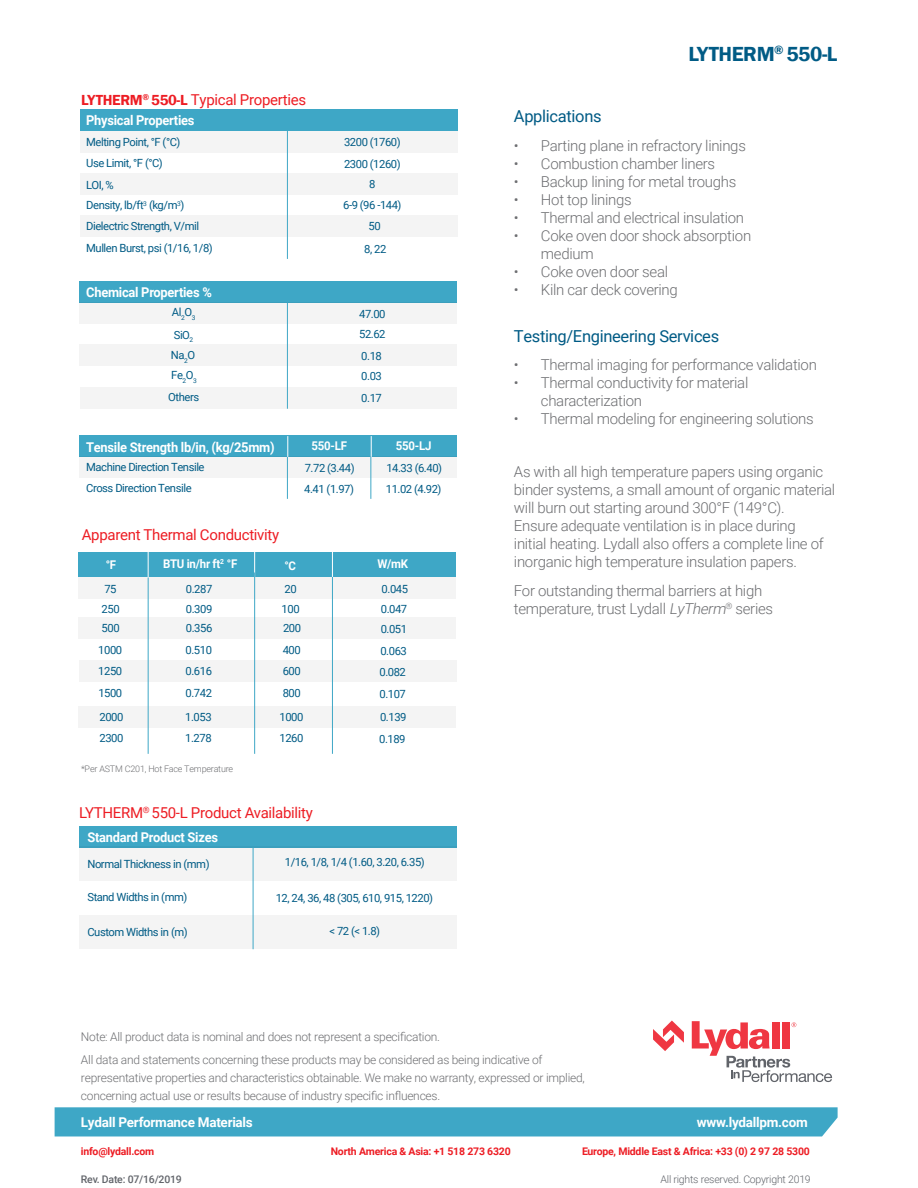
<style>
.page{position:relative;width:918px;height:1188px;background:#fff}
.page>*{position:absolute;margin:0;border:0;box-sizing:border-box;transform-origin:0 0}
.t1{font:600 21px "Franklin Gothic";letter-spacing:-.02em;color:#005b85}
.t2{font:16.5px "Roboto";letter-spacing:-.02em;color:#005b85}
.t3{font:300 15px/18px "Roboto";letter-spacing:-.02em;color:#6d6e71}
.t4{font:15px "Roboto";letter-spacing:-.02em;color:#ed1d24}
.t5{font:700 13.5px "Roboto";letter-spacing:-.02em;color:#fff;scale:.95 1}
.t6{font:700 13.5px "Roboto";letter-spacing:-.02em;color:#fff}
.t7{font:300 12px/22.5px "Roboto";letter-spacing:-.02em;color:#6d6e71}
.t8{font:700 12px "Roboto";letter-spacing:-.02em;color:#fff;scale:.95 1}
.t9{font:11.25px/21px "Roboto";letter-spacing:-.04em;color:#005b85}
.t10{font:700 10.5px "Roboto";letter-spacing:-.02em;color:#ed1d24}
.t11{font:300 10.5px "Roboto";letter-spacing:-.02em;color:#61646a}
.t12{font:500 10.5px "Roboto";letter-spacing:-.02em;color:#61646a}
.t13{font:300 9px "Roboto";letter-spacing:-.02em;color:#6d6e71}
.s1{font-family:"Franklin Gothic";font-weight:600}
.s2{font-style:italic}
</style>
<div class="page">
<div style="left:78px;top:706px;width:377px;height:21px;background:#f4f4f4"></div>
<div style="left:80px;top:302px;width:377px;height:21px;background:#f4f4f4"></div>
<div style="left:81px;top:173px;width:377px;height:22px;background:#f4f4f4"></div>
<div style="left:81px;top:131px;width:377px;height:21px;background:#f4f4f4"></div>
<div style="left:81px;top:110px;width:377px;height:21px;background:#3ea7c6"></div>
<div style="left:55px;top:1107px;width:783px;height:29px;background:#3ea7c6"></div>
<svg style="left:653px;top:1021px;width:31px;height:30px"></svg>
<svg style="left:692px;top:1021px;width:140px;height:61px"></svg>
<div style="left:80px;top:344px;width:377px;height:22px;background:#f4f4f4"></div>
<div style="left:80px;top:457px;width:377px;height:21px;background:#f4f4f4"></div>
<div style="left:81px;top:216px;width:377px;height:21px;background:#f4f4f4"></div>
<hr style="left:287px;top:130px;width:1px;height:129px;background:#3ea7c6">
<div style="left:80px;top:281px;width:377px;height:22px;background:#3ea7c6"></div>
<div style="left:80px;top:436px;width:377px;height:21px;background:#3ea7c6"></div>
<hr style="left:287px;top:457px;width:1px;height:42px;background:#3ea7c6">
<div style="left:79px;top:847px;width:377px;height:34px;background:#f4f4f4"></div>
<div style="left:79px;top:826px;width:377px;height:21px;background:#3ea7c6"></div>
<div style="left:79px;top:915px;width:377px;height:34px;background:#f4f4f4"></div>
<hr style="left:253px;top:847px;width:1px;height:102px;background:#3ea7c6">
<div style="left:80px;top:388px;width:377px;height:21px;background:#f4f4f4"></div>
<hr style="left:287px;top:302px;width:1px;height:107px;background:#3ea7c6">
<svg style="left:287px;top:436px;width:1px;height:21px"></svg>
<svg style="left:371px;top:436px;width:1px;height:21px"></svg>
<hr style="left:370px;top:457px;width:1px;height:42px;background:#3ea7c6">
<div style="left:78px;top:577px;width:377px;height:21px;background:#f4f4f4"></div>
<div style="left:78px;top:617px;width:377px;height:22px;background:#f4f4f4"></div>
<div style="left:78px;top:553px;width:377px;height:24px;background:#3ea7c6"></div>
<hr style="left:332px;top:542px;width:1px;height:35px;background:#fff">
<hr style="left:148px;top:544px;width:1px;height:33px;background:#fff">
<svg style="left:254px;top:552px;width:1px;height:20px"></svg>
<div style="left:79px;top:661px;width:378px;height:21px;background:#f4f4f4"></div>
<hr style="left:332px;top:577px;width:1px;height:177px;background:#3ea7c6">
<hr style="left:254px;top:572px;width:1px;height:182px;background:#3ea7c6">
<hr style="left:148px;top:578px;width:1px;height:176px;background:#3ea7c6">
<p class="t4" style="left:81px;top:89px;width:227px"><span class="s1">LYTHERM</span><sup>®</sup> <span class="s1">550-L</span> Typical Properties</p>
<p class="t5" style="left:86px;top:111px;width:115px">Physical Properties</p>
<p class="t9" style="left:86px;top:131px;width:96px">Melting Point, °F (°C)</p>
<p class="t9" style="left:86px;top:152px;width:100px">Use Limit, °F (°C)<br>LOI, %<br>Density, lb/ft<sup>3</sup> (kg/m<sup>3</sup>)</p>
<p class="t9" style="left:344px;top:130px;width:58px;line-height:22.2px">3200 (1760)<br>2300 (1260)</p>
<p class="t9" style="left:343px;top:173px;width:60px;text-align:center">8<br>6-9 (96 -144)</p>
<p class="t9" style="left:86px;top:216px;width:114px">Dielectric Strength, V/mil</p>
<p class="t9" style="left:369px;top:215px;width:14px">50</p>
<p class="t9" style="left:86px;top:237px;width:128px">Mullen Burst, psi (1/16, 1/8)</p>
<p class="t9" style="left:364px;top:238px;width:24px">8, 22</p>
<p class="t5" style="left:86px;top:283px;width:134px">Chemical Properties %</p>
<p class="t9" style="left:172px;top:301px;width:25px;line-height:22.4px">Al<sub>2</sub>O<sub>3<br></sub>SiO<sub>2</sub></p>
<p class="t9" style="left:171px;top:345px;width:28px;line-height:20px">Na<sub>2</sub>O<br>Fe<sub>2</sub>O<sub>3</sub></p>
<p class="t9" style="left:359px;top:303px;width:28px;text-align:justify">47.00<br>52.62<br>0.18</p>
<p class="t9" style="left:361px;top:365px;width:22px">0.03</p>
<p class="t9" style="left:168px;top:386px;width:32px">Others</p>
<p class="t9" style="left:361px;top:387px;width:22px">0.17</p>
<p class="t8" style="left:312px;top:438px;width:39px">550-LF</p>
<p class="t8" style="left:396px;top:438px;width:39px">550-LJ</p>
<p class="t9" style="left:386px;top:478px;width:57px">11.02 (4.92)</p>
<p class="t5" style="left:86px;top:437px;width:200px">Tensile Strength lb/in, (kg/25mm)</p>
<p class="t9" style="left:86px;top:456px;width:120px">Machine Direction Tensile<br>Cross Direction Tensile</p>
<p class="t9" style="left:304px;top:458px;width:52px;line-height:20.4px">7.72 (3.44)<br>4.41 (1.97)</p>
<p class="t9" style="left:386px;top:457px;width:57px">14.33 (6.40)</p>
<p class="t4" style="left:82px;top:524px;width:199px">Apparent Thermal Conductivity</p>
<p class="t5" style="left:109px;top:553px;width:157px">Mean Temperature, °F (°C)</p>
<p class="t8" style="left:106px;top:557px;width:13px">°F</p>
<p class="t8" style="left:163px;top:555px;width:80px">BTU in/hr ft<sup>2</sup> °F</p>
<p class="t8" style="left:284px;top:557px;width:14px">°C</p>
<p class="t8" style="left:377px;top:556px;width:34px">W/mK</p>
<p class="t9" style="left:102px;top:579px;width:20px;line-height:19.6px">75<br>250<br>500</p>
<p class="t9" style="left:186px;top:578px;width:28px">0.287</p>
<p class="t9" style="left:381px;top:578px;width:29px;line-height:20.1px;text-align:justify">0.045<br>0.047<br>0.051</p>
<p class="t9" style="left:282px;top:579px;width:21px;line-height:19.5px">20<br>100<br>200</p>
<p class="t9" style="left:186px;top:599px;width:28px;line-height:19.5px">0.309<br>0.356</p>
<p class="t9" style="left:98px;top:639px;width:25px">1000<br>1250</p>
<p class="t9" style="left:186px;top:639px;width:28px">0.510<br>0.616</p>
<p class="t9" style="left:283px;top:639px;width:20px">400<br>600</p>
<p class="t9" style="left:98px;top:682px;width:25px">1500</p>
<p class="t9" style="left:186px;top:682px;width:28px">0.742</p>
<p class="t9" style="left:283px;top:682px;width:20px">800</p>
<p class="t9" style="left:380px;top:682px;width:29px;line-height:23.2px">0.107<br>0.139</p>
<p class="t9" style="left:379px;top:728px;width:28px">0.189</p>
<p class="t9" style="left:380px;top:640px;width:29px">0.063<br>0.082</p>
<p class="t9" style="left:99px;top:706px;width:25px">2000<br>2300</p>
<p class="t9" style="left:185px;top:706px;width:28px">1.053<br>1.278</p>
<p class="t9" style="left:279px;top:706px;width:25px">1000<br>1260</p>
<p class="t13" style="left:81px;top:763px;width:154px">*Per ASTM C201, Hot Face Temperature</p>
<p class="t4" style="left:79px;top:802px;width:235px">LYTHERM<sup>®</sup> 550-L Product Availability</p>
<p class="t5" style="left:87px;top:827px;width:139px">Standard Product Sizes</p>
<p class="t9" style="left:87px;top:853px;width:124px">Normal Thickness in (mm)</p>
<p class="t9" style="left:87px;top:886px;width:101px">Stand Widths in (mm)</p>
<p class="t9" style="left:87px;top:921px;width:102px">Custom Widths in (m)</p>
<p class="t9" style="left:285px;top:851px;width:142px">1/16, 1/8, 1/4 (1.60, 3.20, 6.35)</p>
<p class="t9" style="left:276px;top:887px;width:159px">12, 24, 36, 48 (305, 610, 915, 1220)</p>
<p class="t9" style="left:329px;top:920px;width:52px">&lt; 72 (&lt; 1.8)</p>
<h1 class="t1" style="left:688px;top:41px;width:151px">LYTHERM<sup>®</sup> 550-L</h1>
<p class="t2" style="left:514px;top:105px;width:89px">Applications</p>
<p class="t3" style="left:514px;top:136px;width:233px">• Parting plane in refractory linings</p>
<p class="t3" style="left:514px;top:154px;width:203px">• Combustion chamber liners</p>
<p class="t3" style="left:514px;top:172px;width:224px">• Backup lining for metal troughs</p>
<p class="t3" style="left:514px;top:190px;width:119px">• Hot top linings</p>
<p class="t3" style="left:514px;top:208px;width:232px">• Thermal and electrical insulation</p>
<p class="t3" style="left:541px;top:226px;width:212px;text-indent:-27px">• Coke oven door shock absorption medium</p>
<p class="t3" style="left:514px;top:262px;width:156px">• Coke oven door seal</p>
<p class="t3" style="left:514px;top:280px;width:165px">• Kiln car deck covering</p>
<p class="t2" style="left:514px;top:324px;width:207px">Testing/Engineering Services</p>
<p class="t3" style="left:514px;top:355px;width:305px">• Thermal imaging for performance validation</p>
<p class="t3" style="left:541px;top:373px;width:209px;text-indent:-27px">• Thermal conductivity for material characterization</p>
<p class="t3" style="left:514px;top:409px;width:301px">• Thermal modeling for engineering solutions</p>
<p class="t3" style="left:514px;top:462px;width:323px">As with all high temperature papers using organic binder systems, a small amount of organic material will burn out starting around 300°F (149°C).<br>Ensure adequate ventilation is in place during<br>initial heating. Lydall also offers a complete line of inorganic high temperature insulation papers.</p>
<p class="t3" style="left:514px;top:581px;width:261px">For outstanding thermal barriers at high temperature, trust Lydall <span class="s2">LyTherm</span><sup>®</sup> series</p>
<p class="t7" style="left:81px;top:1025px;width:463px">Note: All product data is nominal and does not represent a specification.<br>All data and statements concerning these products may be considered as being indicative of</p>
<p class="t7" style="left:81px;top:1068px;width:505px;line-height:18px">representative properties and characteristics obtainable. We make no warranty, expressed or implied, concerning actual use or results because of industry specific influences.</p>
<p class="t6" style="left:81px;top:1113px;width:173px">Lydall Performance Materials</p>
<p class="t6" style="left:697px;top:1112px;width:112px">www.lydallpm.com</p>
<p class="t10" style="left:81px;top:1144px;width:75px">info@lydall.com</p>
<p class="t10" style="left:331px;top:1144px;width:181px">North America &amp; Asia: +1 518 273 6320</p>
<p class="t10" style="left:582px;top:1144px;width:229px">Europe, Middle East &amp; Africa: +33 (0) 2 97 28 5300</p>
<p class="t11" style="left:661px;top:1172px;width:152px">All rights reserved. Copyright 2019</p>
<p class="t12" style="left:81px;top:1172px;width:102px">Rev. Date: 07/16/2019</p>
</div>
